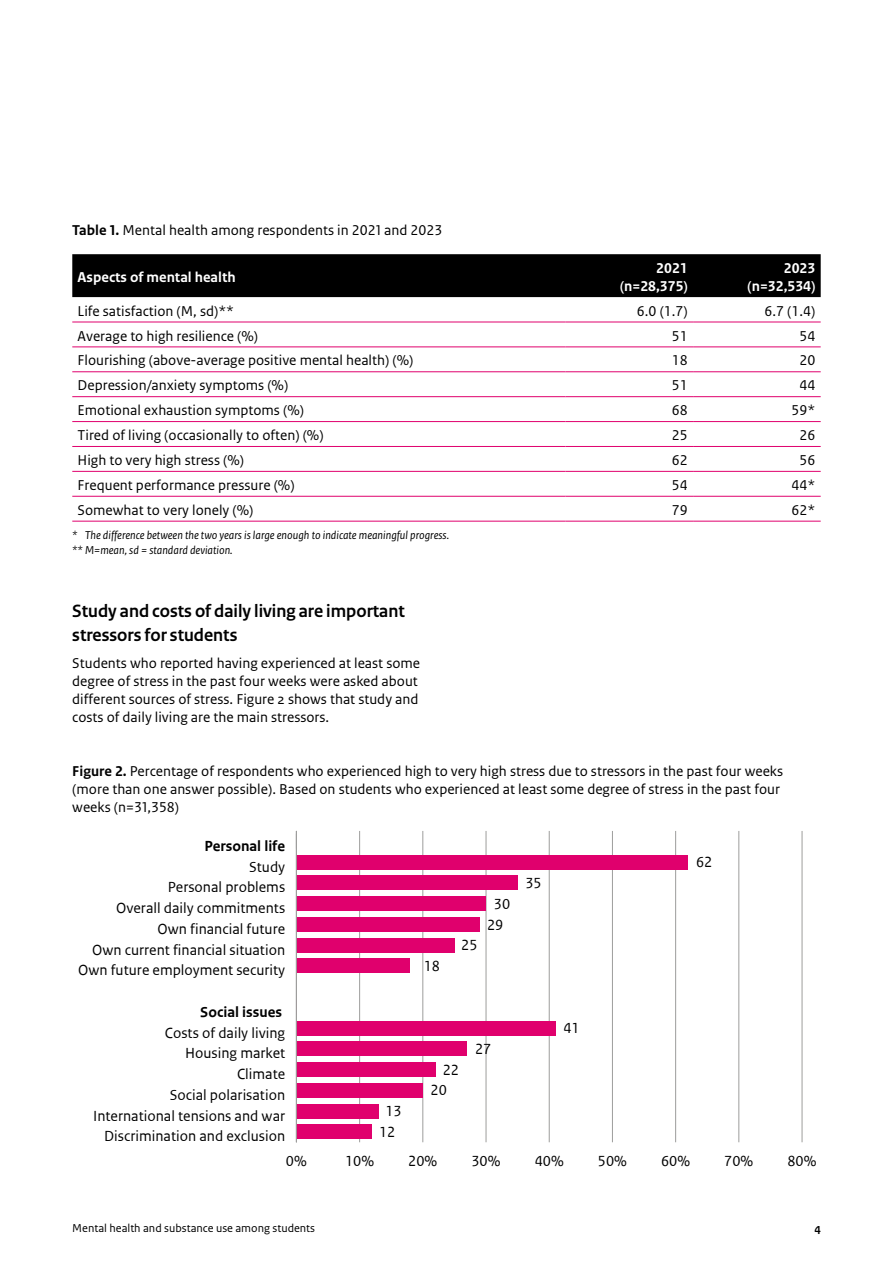
<style>
.page{position:relative;width:893px;height:1263px;background:#fff}
.page>*{position:absolute;margin:0;border:0;box-sizing:border-box;transform-origin:0 0}
.H3_Alineakop_12_5pt_2_regels{font:700 18.75px/24px "Rijksoverheid Sans Heading";color:#000}
.t1{font:15.3px "Rijksoverheid Sans Text TT Regular 2";color:#000}
.t2{font:15.3px/20.7px "Rijksoverheid Sans Text TT";color:#000;text-align:center}
.t3{font:700 15.3px "Rijksoverheid Sans Text TT";color:#000}
.Table_Body_Left{font:15px "Rijksoverheid Sans Text";color:#000}
.Figuurtitel_10pt{font:15px/18px "Rijksoverheid Sans Text";color:#000}
.Body_10pt{font:15px/18px "Rijksoverheid Sans Text";color:#000}
.Table_Body_Right{font:15px "Rijksoverheid Sans Text";color:#000}
.Table_Head_white{font:700 15px "Rijksoverheid Sans Text";color:#fff}
.Tabeltitel_-_Table_Head_10pt{font:15px "Rijksoverheid Sans Text";color:#000}
.Bronvermelding_-_Source_8pt_italic{font:italic 12px "Rijksoverheid Sans Text";color:#000}
.t4{font:12px "Rijksoverheid Sans Text";color:#000}
.t5{font:700 12px "Rijksoverheid Sans Text";color:#000}
.s1{font-weight:700}
</style>
<div class="page">
<div style="left:72px;top:254px;width:749px;height:43px;background:#000"></div>
<hr style="left:72px;top:322px;width:494px;height:1px;background:#e0006d">
<hr style="left:566px;top:322px;width:127px;height:1px;background:#e0006d">
<hr style="left:693px;top:322px;width:128px;height:1px;background:#e0006d">
<hr style="left:72px;top:371px;width:494px;height:1px;background:#e0006d">
<hr style="left:566px;top:371px;width:127px;height:1px;background:#e0006d">
<hr style="left:693px;top:371px;width:128px;height:1px;background:#e0006d">
<hr style="left:72px;top:396px;width:494px;height:1px;background:#e0006d">
<hr style="left:566px;top:396px;width:127px;height:1px;background:#e0006d">
<hr style="left:693px;top:396px;width:128px;height:1px;background:#e0006d">
<hr style="left:72px;top:446px;width:494px;height:1px;background:#e0006d">
<hr style="left:566px;top:446px;width:127px;height:1px;background:#e0006d">
<hr style="left:693px;top:446px;width:128px;height:1px;background:#e0006d">
<hr style="left:566px;top:471px;width:127px;height:1px;background:#e0006d">
<hr style="left:693px;top:471px;width:128px;height:1px;background:#e0006d">
<hr style="left:72px;top:496px;width:494px;height:1px;background:#e0006d">
<hr style="left:566px;top:496px;width:127px;height:1px;background:#e0006d">
<hr style="left:693px;top:496px;width:128px;height:1px;background:#e0006d">
<hr style="left:72px;top:347px;width:494px;height:1px;background:#e0006d">
<hr style="left:566px;top:347px;width:127px;height:1px;background:#e0006d">
<hr style="left:693px;top:347px;width:128px;height:1px;background:#e0006d">
<hr style="left:72px;top:421px;width:494px;height:1px;background:#e0006d">
<hr style="left:566px;top:421px;width:127px;height:1px;background:#e0006d">
<hr style="left:693px;top:421px;width:128px;height:1px;background:#e0006d">
<hr style="left:72px;top:471px;width:494px;height:1px;background:#e0006d">
<hr style="left:72px;top:521px;width:494px;height:1px;background:#e0006d">
<hr style="left:566px;top:521px;width:127px;height:1px;background:#e0006d">
<hr style="left:693px;top:521px;width:128px;height:1px;background:#e0006d">
<hr style="left:359px;top:831px;width:1px;height:311px;background:#9d9d9c">
<hr style="left:423px;top:831px;width:1px;height:311px;background:#9d9d9c">
<hr style="left:486px;top:831px;width:1px;height:311px;background:#9d9d9c">
<hr style="left:549px;top:831px;width:1px;height:311px;background:#9d9d9c">
<hr style="left:612px;top:831px;width:1px;height:311px;background:#9d9d9c">
<hr style="left:675px;top:831px;width:1px;height:311px;background:#9d9d9c">
<hr style="left:739px;top:831px;width:1px;height:311px;background:#9d9d9c">
<hr style="left:802px;top:831px;width:1px;height:311px;background:#9d9d9c">
<div style="left:296px;top:855px;width:392px;height:14px;background:#e0006d"></div>
<div style="left:296px;top:875px;width:222px;height:15px;background:#e0006d"></div>
<div style="left:296px;top:896px;width:190px;height:15px;background:#e0006d"></div>
<div style="left:296px;top:917px;width:184px;height:15px;background:#e0006d"></div>
<div style="left:296px;top:938px;width:158px;height:14px;background:#e0006d"></div>
<div style="left:296px;top:958px;width:114px;height:15px;background:#e0006d"></div>
<div style="left:296px;top:1021px;width:260px;height:14px;background:#e0006d"></div>
<div style="left:296px;top:1041px;width:171px;height:15px;background:#e0006d"></div>
<div style="left:296px;top:1062px;width:139px;height:15px;background:#e0006d"></div>
<div style="left:296px;top:1083px;width:127px;height:15px;background:#e0006d"></div>
<div style="left:296px;top:1104px;width:83px;height:14px;background:#e0006d"></div>
<div style="left:296px;top:1124px;width:76px;height:15px;background:#e0006d"></div>
<hr style="left:296px;top:831px;width:1px;height:311px;background:#9d9d9c">
<p class="Tabeltitel_-_Table_Head_10pt" style="left:72px;top:222px;width:372px"><span class="s1">Table 1.</span> Mental health among respondents in 2021 and 2023</p>
<p class="Table_Head_white" style="left:78px;top:268px;width:160px">Aspects of mental health</p>
<p class="Table_Head_white" style="left:656px;top:259px;width:33px">2021</p>
<p class="Table_Head_white" style="left:620px;top:277px;width:69px">(n=28,375)</p>
<p class="Table_Head_white" style="left:784px;top:259px;width:33px">2023</p>
<p class="Table_Head_white" style="left:748px;top:277px;width:69px">(n=32,534)</p>
<p class="Table_Body_Left" style="left:78px;top:302px;width:158px">Life satisfaction (M, sd)**</p>
<p class="Table_Body_Right" style="left:637px;top:302px;width:52px">6.0 (1.7)</p>
<p class="Table_Body_Right" style="left:764px;top:302px;width:52px">6.7 (1.4)</p>
<p class="Table_Body_Left" style="left:78px;top:327px;width:182px">Average to high resilience (%)</p>
<p class="Table_Body_Right" style="left:672px;top:327px;width:17px">51</p>
<p class="Table_Body_Right" style="left:799px;top:327px;width:17px">54</p>
<p class="Table_Body_Left" style="left:78px;top:352px;width:337px">Flourishing (above-average positive mental health) (%)</p>
<p class="Table_Body_Right" style="left:672px;top:352px;width:17px">18</p>
<p class="Table_Body_Right" style="left:799px;top:352px;width:17px">20</p>
<p class="Table_Body_Left" style="left:78px;top:377px;width:212px">Depression/anxiety symptoms (%)</p>
<p class="Table_Body_Right" style="left:672px;top:377px;width:17px">51</p>
<p class="Table_Body_Right" style="left:799px;top:377px;width:17px">44</p>
<p class="Table_Body_Left" style="left:78px;top:402px;width:228px">Emotional exhaustion symptoms (%)</p>
<p class="Table_Body_Right" style="left:672px;top:402px;width:17px">68</p>
<p class="Table_Body_Right" style="left:791px;top:402px;width:25px">59*</p>
<p class="Table_Body_Left" style="left:78px;top:427px;width:247px">Tired of living (occasionally to often) (%)</p>
<p class="Table_Body_Right" style="left:672px;top:427px;width:17px">25</p>
<p class="Table_Body_Right" style="left:799px;top:427px;width:17px">26</p>
<p class="Table_Body_Left" style="left:78px;top:451px;width:168px">High to very high stress (%)</p>
<p class="Table_Body_Right" style="left:672px;top:451px;width:17px">62</p>
<p class="Table_Body_Right" style="left:799px;top:451px;width:17px">56</p>
<p class="Table_Body_Left" style="left:78px;top:476px;width:218px">Frequent performance pressure (%)</p>
<p class="Table_Body_Right" style="left:672px;top:476px;width:17px">54</p>
<p class="Table_Body_Right" style="left:791px;top:476px;width:25px">44*</p>
<p class="Table_Body_Left" style="left:78px;top:501px;width:177px">Somewhat to very lonely (%)</p>
<p class="Table_Body_Right" style="left:672px;top:501px;width:17px">79</p>
<p class="Table_Body_Right" style="left:791px;top:501px;width:25px">62*</p>
<p class="Bronvermelding_-_Source_8pt_italic" style="left:72px;top:528px;width:378px">* The difference between the two years is large enough to indicate meaningful progress.</p>
<p class="Bronvermelding_-_Source_8pt_italic" style="left:72px;top:543px;width:162px">** M=mean, sd = standard deviation.</p>
<h3 class="H3_Alineakop_12_5pt_2_regels" style="left:72px;top:599px;width:334px">Study and costs of daily living are important stressors for students</h3>
<p class="Body_10pt" style="left:72px;top:654px;width:349px">Students who reported having experienced at least some degree of stress in the past four weeks were asked about different sources of stress. Figure 2 shows that study and costs of daily living are the main stressors.</p>
<p class="Figuurtitel_10pt" style="left:72px;top:762px;width:712px"><span class="s1">Figure 2.</span> Percentage of respondents who experienced high to very high stress due to stressors in the past four weeks (more than one answer possible). Based on students who experienced at least some degree of stress in the past four weeks (n=31,358)</p>
<p class="t3" style="left:205px;top:837px;width:82px">Personal life</p>
<p class="t1" style="left:249px;top:858px;width:38px">Study</p>
<p class="t1" style="left:168px;top:879px;width:119px">Personal problems</p>
<p class="t1" style="left:116px;top:899px;width:171px">Overall daily commitments</p>
<p class="t1" style="left:158px;top:920px;width:129px">Own financial future</p>
<p class="t1" style="left:92px;top:941px;width:195px">Own current financial situation</p>
<p class="t1" style="left:78px;top:962px;width:208px">Own future employment security</p>
<p class="t3" style="left:200px;top:1003px;width:83px">Social issues</p>
<p class="t1" style="left:165px;top:1024px;width:122px">Costs of daily living</p>
<p class="t1" style="left:185px;top:1045px;width:102px">Housing market</p>
<p class="t1" style="left:237px;top:1065px;width:50px">Climate</p>
<p class="t1" style="left:170px;top:1086px;width:117px">Social polarisation</p>
<p class="t1" style="left:93px;top:1107px;width:194px">International tensions and war</p>
<p class="t1" style="left:104px;top:1128px;width:182px">Discrimination and exclusion</p>
<p class="t2" style="left:379px;top:1101px;width:24px">13<br>12</p>
<p class="t2" style="left:424px;top:956px;width:18px">18</p>
<p class="t2" style="left:461px;top:935px;width:18px">25</p>
<p class="t2" style="left:487px;top:894px;width:25px">30<br>29</p>
<p class="t2" style="left:525px;top:873px;width:18px">35</p>
<p class="t2" style="left:430px;top:1059px;width:30px;text-align:left;text-indent:12px">22<br>20</p>
<p class="t2" style="left:475px;top:1039px;width:18px">27</p>
<p class="t2" style="left:563px;top:1018px;width:18px">41</p>
<p class="t2" style="left:696px;top:852px;width:18px">62</p>
<p class="t2" style="left:286px;top:1151px;width:22px">0%</p>
<p class="t2" style="left:345px;top:1151px;width:31px">10%</p>
<p class="t2" style="left:408px;top:1151px;width:31px">20%</p>
<p class="t2" style="left:471px;top:1151px;width:31px">30%</p>
<p class="t2" style="left:535px;top:1151px;width:31px">40%</p>
<p class="t2" style="left:598px;top:1151px;width:31px">50%</p>
<p class="t2" style="left:661px;top:1151px;width:31px">60%</p>
<p class="t2" style="left:724px;top:1151px;width:31px">70%</p>
<p class="t2" style="left:787px;top:1151px;width:31px">80%</p>
<p class="t4" style="left:72px;top:1221px;width:244px">Mental health and substance use among students</p>
<p class="t5" style="left:814px;top:1221px;width:8px">4</p>
</div>
